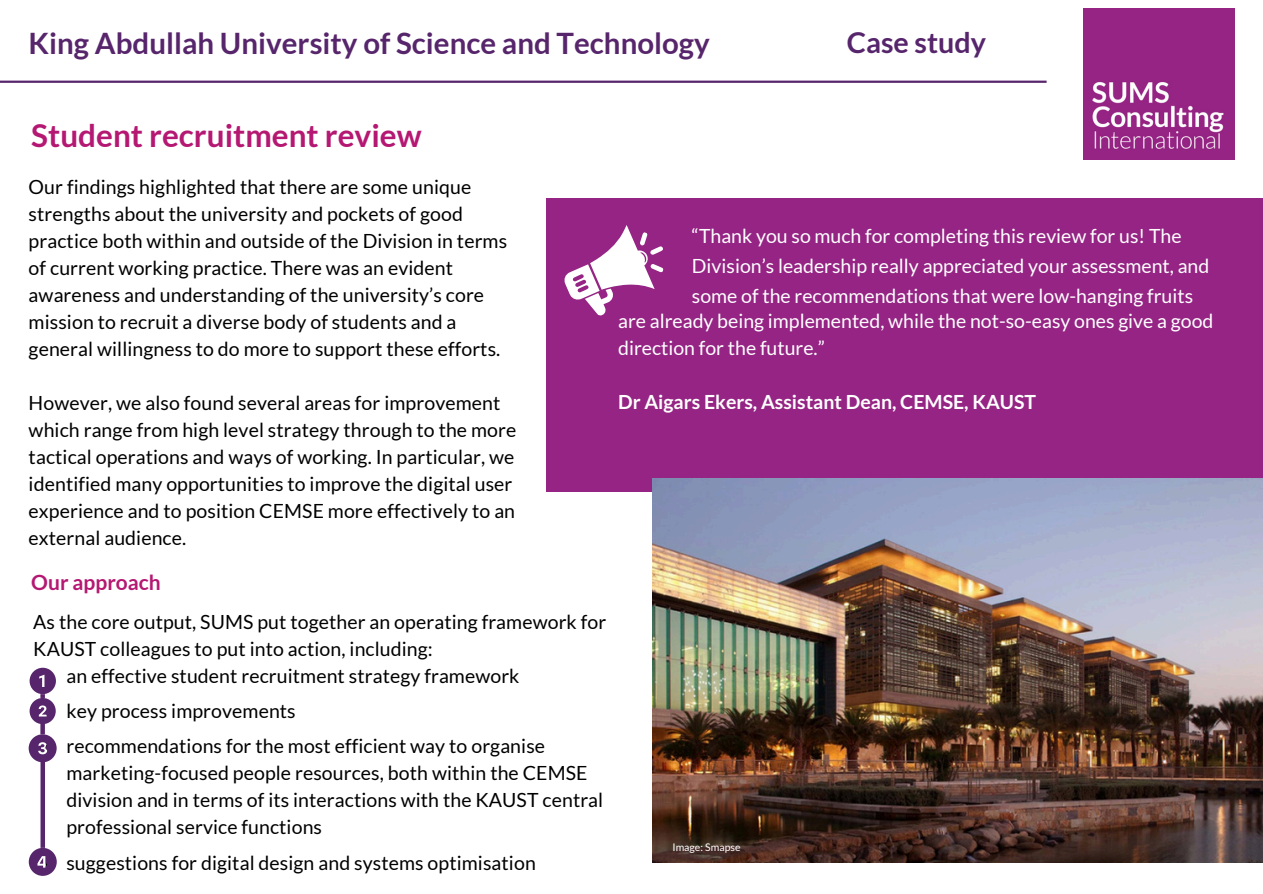
<style>
.page{position:relative;width:1263px;height:894px;background:#fff}
.page>*{position:absolute;margin:0;border:0;box-sizing:border-box;transform-origin:0 0}
.t1{font:700 31.5px "Lato";color:#b51872}
.t2{font:700 29.4px "Lato";color:#57256b}
.t3{font:700 28.65px "Lato";color:#57256b}
.t4{font:700 21px "Lato";color:#b51872}
.t5{font:19.5px/27px "Lato";letter-spacing:.005em;color:#000}
.t6{font:19.5px/30.3px "Lato";color:#fff}
.t7{font:700 19.5px "Lato";color:#fff}
.t8{font:10.5px "Lato";color:#fff}
</style>
<div class="page">
<hr style="left:0;top:81px;width:1047px;height:2px;background:#57256b">
<img style="left:1084px;top:9px;width:150px;height:151px">
<div style="left:546px;top:198px;width:717px;height:293px;background:#952484"></div>
<svg style="left:564px;top:225px;width:100px;height:91px"></svg>
<svg style="left:30px;top:667px;width:25px;height:56px"></svg>
<svg style="left:29px;top:734px;width:28px;height:28px"></svg>
<svg style="left:29px;top:847px;width:28px;height:28px"></svg>
<div style="left:40px;top:723px;width:5px;height:11px;background:#57256b"></div>
<hr style="left:41px;top:758px;width:4px;height:89px;background:#57256b">
<div style="left:47px;top:727px;width:7px;height:8px;background:#fff;border-radius:50%"></div>
<img style="left:653px;top:478px;width:610px;height:384px">
<h3 class="t2" style="left:29px;top:25px;width:683px">King Abdullah University of Science and Technology</h3>
<p class="t3" style="left:847px;top:25px;width:141px">Case study</p>
<h3 class="t1" style="left:31px;top:116px;width:392px">Student recruitment review</h3>
<h3 class="t5" style="left:29px;top:173px;width:480px">Our findings highlighted that there are some unique strengths about the university and pockets of good practice both within and outside of the Division in terms of current working practice. There was an evident awareness and understanding of the university’s core mission to recruit a diverse body of students and a general willingness to do more to support these efforts.</h3>
<p class="t5" style="left:29px;top:389px;width:489px">However, we also found several areas for improvement which range from high level strategy through to the more tactical operations and ways of working. In particular, we identified many opportunities to improve the digital user experience and to position CEMSE more effectively to an external audience.</p>
<p class="t4" style="left:31px;top:569px;width:131px">Our approach</p>
<p class="t5" style="left:33px;top:607px;width:574px">As the core output, SUMS put together an operating framework for<br>KAUST colleagues to put into action, including:</p>
<h1 class="t5" style="left:66px;top:661px;width:455px">an effective student recruitment strategy framework</h1>
<h1 class="t5" style="left:66px;top:696px;width:231px">key process improvements</h1>
<p class="t5" style="left:66px;top:731px;width:538px">recommendations for the most efficient way to organise marketing-focused people resources, both within the CEMSE division and in terms of its interactions with the KAUST central professional service functions</p>
<h1 class="t5" style="left:66px;top:848px;width:471px">suggestions for digital design and systems optimisation</h1>
<p class="t6" style="left:692px;top:220px;width:519px">“Thank you so much for completing this review for us! The<br>Division’s leadership really appreciated your assessment, and some of the recommendations that were low-hanging fruits</p>
<h3 class="t6" style="left:618px;top:307px;width:597px;line-height:27px">are already being implemented, while the not-so-easy ones give a good direction for the future.”</h3>
<h2 class="t7" style="left:618px;top:390px;width:419px">Dr Aigars Ekers, Assistant Dean, CEMSE, KAUST</h2>
<p class="t8" style="left:672px;top:840px;width:70px">Image: Smapse</p>
</div>
